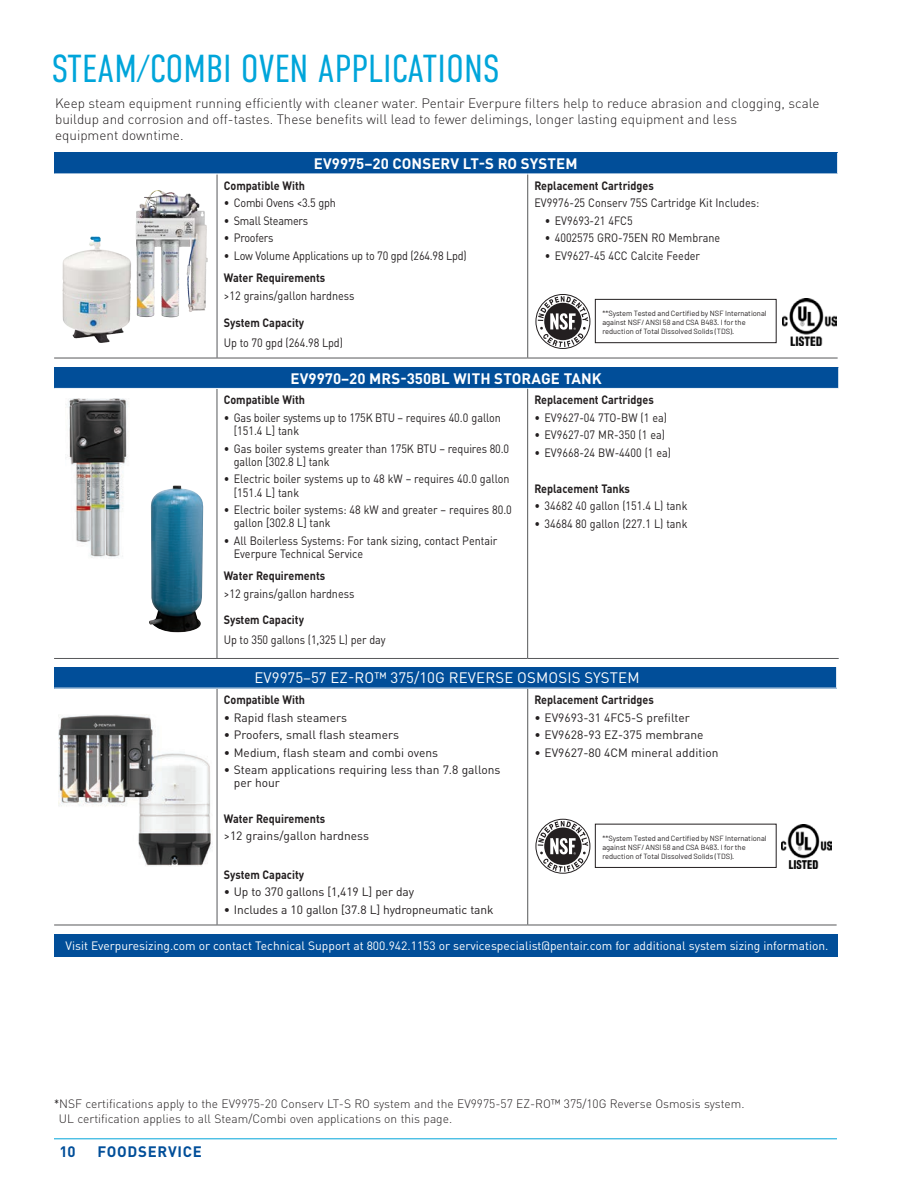
<style>
.page{position:relative;width:918px;height:1188px;background:#fff}
.page>*{position:absolute;margin:0;border:0;box-sizing:border-box;transform-origin:0 0}
.t1{font:300 39px "DIN Condensed";color:#00a5da}
.Chart_head{font:700 15px "DIN Pro";letter-spacing:.01em;color:#fff}
.Chart_head-2{font:15px "DIN Pro";letter-spacing:.01em;color:#fff}
.t2{font:700 15px "DIN Pro";letter-spacing:.05em;color:#014e99}
.t3{font:300 13.5px/16.2px "DIN Pro";color:#231f20}
.DIN_BF_charthead{font:12px/13.2px "DIN Pro";color:#231f20;scale:.9 1}
.DIN_BF_charthead-2{font:12px/13.2px "DIN Pro";color:#231f20}
.Footnotes{font:300 12px "DIN Pro";color:#231f20}
.DIN_BF_charthead-3{font:700 12px "DIN Pro";color:#231f20;scale:.9 1}
.DIN_BF_charthead-4{font:12px/13.2px "DIN Pro";letter-spacing:-.02em;color:#231f20;scale:.9 1}
.C_BodyCopy{font:12px "DIN Pro";color:#fff}
.table_text{font:12px "DIN Pro";letter-spacing:-.01em;color:#231f20;scale:.9 1}
.table_text-2{font:700 12px "DIN Pro";color:#231f20;scale:.9 1}
.table_bullet{font:700 12px "DIN Pro";color:#231f20;scale:.9 1}
._18_NSF_Box_Text{font:7.5px/9px "Barlow";color:#231f20}
.s1{font-weight:400}
</style>
<div class="page">
<hr style="left:54px;top:1138px;width:783px;height:1px;background:#00a5da">
<div style="left:54px;top:367px;width:785px;height:21px;background:#014e99"></div>
<hr style="left:217px;top:389px;width:1px;height:269px;background:#57585a">
<hr style="left:527px;top:389px;width:1px;height:269px;background:#57585a">
<svg style="left:838px;top:367px;width:1px;height:21px"></svg>
<hr style="left:54px;top:658px;width:163px;height:1px;background:#57585a">
<hr style="left:217px;top:658px;width:311px;height:1px;background:#57585a">
<hr style="left:528px;top:658px;width:311px;height:1px;background:#57585a">
<img style="left:149px;top:485px;width:54px;height:148px">
<img style="left:68px;top:399px;width:60px;height:159px">
<div style="left:54px;top:667px;width:783px;height:21px;background:#014e99"></div>
<hr style="left:217px;top:689px;width:1px;height:236px;background:#57585a">
<hr style="left:527px;top:689px;width:1px;height:236px;background:#57585a">
<svg style="left:836px;top:667px;width:1px;height:21px"></svg>
<hr style="left:54px;top:925px;width:163px;height:1px;background:#57585a">
<hr style="left:217px;top:925px;width:311px;height:1px;background:#57585a">
<hr style="left:528px;top:925px;width:309px;height:1px;background:#57585a">
<img style="left:58px;top:715px;width:153px;height:151px">
<div style="left:54px;top:934px;width:784px;height:22px;background:#014e99"></div>
<div style="left:54px;top:153px;width:784px;height:21px;background:#014e99"></div>
<hr style="left:217px;top:174px;width:1px;height:184px;background:#57585a">
<hr style="left:527px;top:174px;width:1px;height:184px;background:#57585a">
<svg style="left:837px;top:153px;width:1px;height:21px"></svg>
<hr style="left:217px;top:174px;width:311px;height:1px;background:#fff">
<hr style="left:54px;top:358px;width:163px;height:1px;background:#57585a">
<hr style="left:217px;top:358px;width:311px;height:1px;background:#57585a">
<hr style="left:528px;top:358px;width:310px;height:1px;background:#57585a">
<img style="left:62px;top:190px;width:146px;height:153px">
<div style="left:595px;top:824px;width:182px;height:44px;border:1px solid #231f20"></div>
<img style="left:781px;top:825px;width:51px;height:43px">
<div style="left:536px;top:819px;width:54px;height:55px;border:1px solid #231f20;border-radius:50%"></div>
<svg style="left:538px;top:821px;width:50px;height:51px"></svg>
<div style="left:595px;top:299px;width:182px;height:44px;border:1px solid #231f20"></div>
<img style="left:782px;top:299px;width:54px;height:46px">
<div style="left:536px;top:294px;width:54px;height:55px;border:1px solid #231f20;border-radius:50%"></div>
<svg style="left:538px;top:296px;width:50px;height:51px"></svg>
<p class="t1" style="left:52px;top:47px;width:450px">STEAM/COMBI OVEN APPLICATIONS</p>
<p class="t3" style="left:55px;top:94px;width:766px">Keep steam equipment running efficiently with cleaner water. Pentair Everpure filters help to reduce abrasion and clogging, scale buildup and corrosion and off-tastes. These benefits will lead to fewer delimings, longer lasting equipment and less<br>equipment downtime.</p>
<p class="Chart_head" style="left:314px;top:151px;width:265px">EV9975–20 CONSERV LT-S RO SYSTEM</p>
<p class="DIN_BF_charthead-3" style="left:224px;top:175px;width:92px">Compatible With</p>
<p class="DIN_BF_charthead-4" style="left:224px;top:195px;width:126px">• Combi Ovens &lt;3.5 gph</p>
<p class="DIN_BF_charthead-4" style="left:224px;top:213px;width:95px">• Small Steamers</p>
<p class="DIN_BF_charthead-4" style="left:224px;top:230px;width:57px">• Proofers</p>
<p class="DIN_BF_charthead-4" style="left:224px;top:248px;width:271px">• Low Volume Applications up to 70 gpd (264.98 Lpd)</p>
<p class="table_bullet" style="left:224px;top:268px;width:114px">Water Requirements</p>
<p class="DIN_BF_charthead" style="left:224px;top:287px;width:147px">&gt;12 grains/gallon hardness</p>
<p class="table_text-2" style="left:224px;top:313px;width:91px">System Capacity</p>
<p class="table_text" style="left:224px;top:334px;width:134px">Up to 70 gpd (264.98 Lpd)</p>
<p class="DIN_BF_charthead-3" style="left:534px;top:175px;width:134px">Replacement Cartridges</p>
<p class="DIN_BF_charthead" style="left:534px;top:195px;width:251px">EV9976-25 Conserv 75S Cartridge Kit Includes:</p>
<p class="DIN_BF_charthead" style="left:545px;top:213px;width:99px">• EV9693-21 4FC5</p>
<p class="DIN_BF_charthead" style="left:545px;top:230px;width:197px">• 4002575 GRO-75EN RO Membrane</p>
<p class="DIN_BF_charthead" style="left:545px;top:248px;width:174px">• EV9627-45 4CC Calcite Feeder</p>
<p class="_18_NSF_Box_Text" style="left:602px;top:308px;width:166px">**System Tested and Certified by NSF International against NSF/ ANSI 58 and CSA B483. I for the reduction of Total Dissolved Solids (TDS).</p>
<p class="Chart_head" style="left:291px;top:366px;width:313px">EV9970–20 MRS-350BL WITH STORAGE TANK</p>
<p class="DIN_BF_charthead-3" style="left:224px;top:390px;width:92px">Compatible With</p>
<p class="DIN_BF_charthead-4" style="left:234px;top:410px;width:298px;text-indent:-10px">• Gas boiler systems up to 175K BTU – requires 40.0 gallon [151.4 L] tank</p>
<p class="DIN_BF_charthead" style="left:234px;top:440px;width:308px;text-indent:-10px">• Gas boiler systems greater than 175K BTU – requires 80.0 gallon [302.8 L] tank</p>
<p class="DIN_BF_charthead" style="left:234px;top:471px;width:308px;text-indent:-10px">• Electric boiler systems up to 48 kW – requires 40.0 gallon [151.4 L] tank</p>
<p class="DIN_BF_charthead" style="left:234px;top:502px;width:311px;text-indent:-10px">• Electric boiler systems: 48 kW and greater – requires 80.0 gallon [302.8 L] tank</p>
<p class="DIN_BF_charthead" style="left:234px;top:533px;width:294px;text-indent:-10px">• All Boilerless Systems: For tank sizing, contact Pentair<br>Everpure Technical Service</p>
<p class="DIN_BF_charthead-3" style="left:224px;top:566px;width:114px">Water Requirements</p>
<p class="DIN_BF_charthead" style="left:224px;top:585px;width:147px">&gt;12 grains/gallon hardness</p>
<p class="table_text-2" style="left:224px;top:609px;width:91px">System Capacity</p>
<p class="table_text" style="left:224px;top:630px;width:181px">Up to 350 gallons (1,325 L) per day</p>
<p class="DIN_BF_charthead-3" style="left:534px;top:390px;width:134px">Replacement Cartridges</p>
<p class="DIN_BF_charthead" style="left:534px;top:410px;width:149px">• EV9627-04 7TO-BW (1 ea)</p>
<p class="DIN_BF_charthead" style="left:534px;top:427px;width:147px">• EV9627-07 MR-350 (1 ea)</p>
<p class="DIN_BF_charthead" style="left:534px;top:445px;width:154px">• EV9668-24 BW-4400 (1 ea)</p>
<p class="DIN_BF_charthead-3" style="left:534px;top:478px;width:108px">Replacement Tanks</p>
<p class="DIN_BF_charthead" style="left:534px;top:498px;width:172px">• 34682 40 gallon (151.4 L) tank</p>
<p class="DIN_BF_charthead" style="left:534px;top:515px;width:172px">• 34684 80 gallon (227.1 L) tank</p>
<p class="Chart_head-2" style="left:254px;top:666px;width:387px">EV9975–57 EZ-RO™ 375/10G REVERSE OSMOSIS SYSTEM</p>
<p class="DIN_BF_charthead-3" style="left:224px;top:690px;width:92px">Compatible With</p>
<p class="DIN_BF_charthead-2" style="left:224px;top:709px;width:125px">• Rapid flash steamers</p>
<p class="DIN_BF_charthead-2" style="left:224px;top:727px;width:177px">• Proofers, small flash steamers</p>
<p class="DIN_BF_charthead-2" style="left:224px;top:744px;width:216px">• Medium, flash steam and combi ovens</p>
<p class="DIN_BF_charthead-2" style="left:234px;top:762px;width:268px;text-indent:-10px">• Steam applications requiring less than 7.8 gallons per hour</p>
<p class="DIN_BF_charthead-3" style="left:224px;top:809px;width:114px">Water Requirements</p>
<p class="DIN_BF_charthead-2" style="left:224px;top:828px;width:147px">&gt;12 grains/gallon hardness</p>
<p class="table_text-2" style="left:224px;top:864px;width:91px">System Capacity</p>
<p class="DIN_BF_charthead-2" style="left:224px;top:884px;width:192px">• Up to 370 gallons [1,419 L] per day</p>
<p class="DIN_BF_charthead-2" style="left:224px;top:902px;width:271px">• Includes a 10 gallon [37.8 L] hydropneumatic tank</p>
<p class="DIN_BF_charthead-3" style="left:534px;top:690px;width:134px">Replacement Cartridges</p>
<p class="DIN_BF_charthead-2" style="left:534px;top:709px;width:157px">• EV9693-31 4FC5-S prefilter</p>
<p class="DIN_BF_charthead-2" style="left:534px;top:727px;width:171px">• EV9628-93 EZ-375 membrane</p>
<p class="DIN_BF_charthead-2" style="left:534px;top:744px;width:186px">• EV9627-80 4CM mineral addition</p>
<p class="_18_NSF_Box_Text" style="left:602px;top:833px;width:166px">**System Tested and Certified by NSF International against NSF/ ANSI 58 and CSA B483. I for the reduction of Total Dissolved Solids (TDS).</p>
<p class="C_BodyCopy" style="left:66px;top:937px;width:764px">Visit Everpuresizing.com or contact Technical Support at 800.942.1153 or servicespecialist@pentair.com for additional system sizing information.</p>
<p class="Footnotes" style="left:54px;top:1094px;width:692px"><span class="s1">*</span>NSF certifications apply to the EV9975-20 Conserv LT-S RO system and the EV9975-57 EZ-RO™ 375/10G Reverse Osmosis system.</p>
<p class="Footnotes" style="left:59px;top:1109px;width:395px">UL certification applies to all Steam/Combi oven applications on this page.</p>
<p class="t2" style="left:59px;top:1140px;width:18px">10</p>
<p class="t2" style="left:98px;top:1140px;width:106px">FOODSERVICE</p>
</div>
